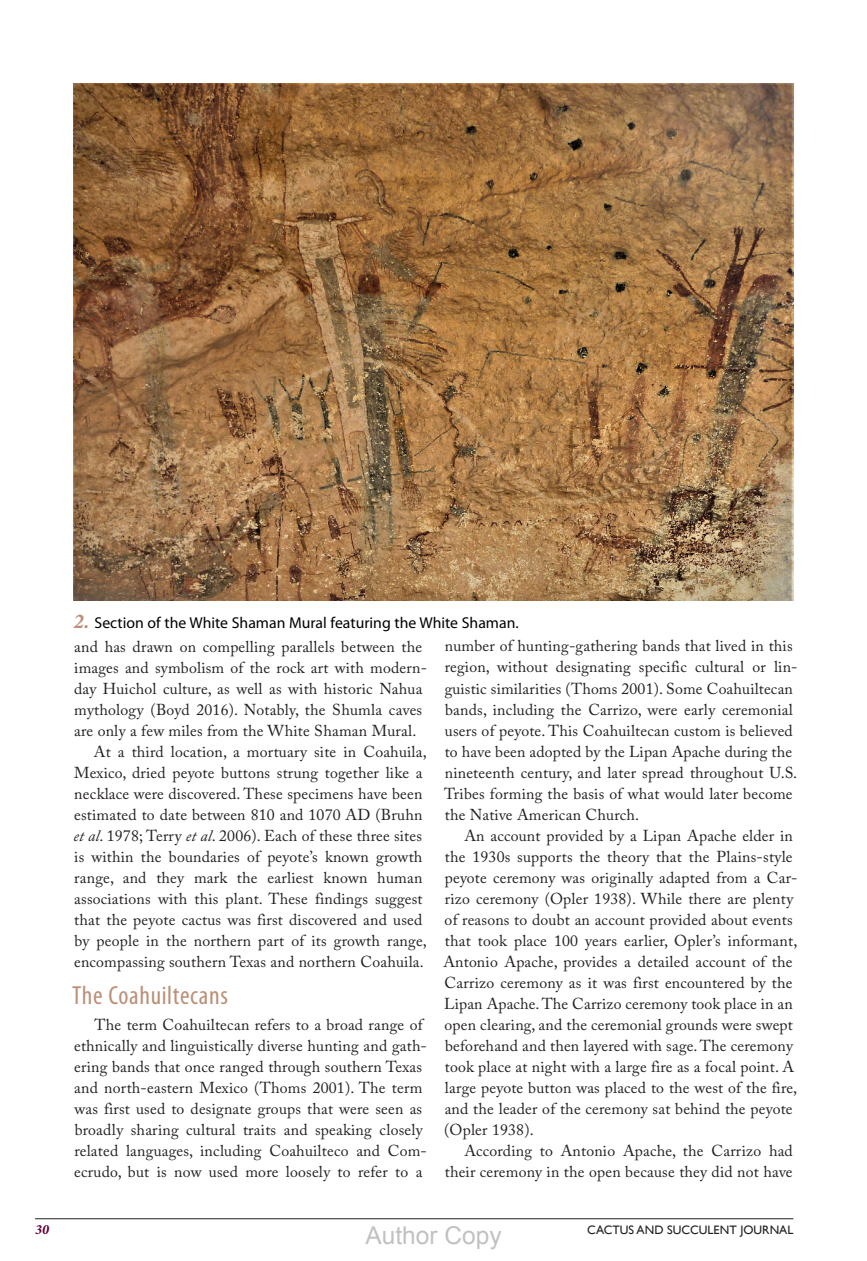
<style>
.page{position:relative;width:867px;height:1261px;background:#fff}
.page>*{position:absolute;margin:0;border:0;box-sizing:border-box;transform-origin:0 0}
._0_Head_1{font:condensed 26.25px "Myriad Pro";letter-spacing:.025em;color:#bb9077}
.t1{font:24.5px "Arial";color:rgb(0 0 0/.25)}
.Body_Text{font:15.75px/21px "Adobe Caslon Pro";letter-spacing:.015em;color:#231f20}
.Captions{font:15.75px "Myriad Pro";color:#000}
.Folios{font:italic 700 14px "Minion Pro";color:#640037}
.Folios-2{font:12.25px "Gill Sans";color:#231f20}
.s1{font-family:"Minion Pro";font-weight:700;font-style:italic;font-size:21px;color:#bb9077}
.s2{font-style:italic}
</style>
<div class="page">
<hr style="left:35px;top:1217px;width:758px;height:1px;background:#231f20">
<img style="left:73px;top:83px;width:720px;height:517px">
<p class="Captions" style="left:74px;top:613px;width:446px"><span class="s1">2.</span> Section of the White Shaman Mural featuring the White Shaman.</p>
<p class="Body_Text" style="left:74px;top:635px;width:354px">and has drawn on compelling parallels between the images and symbolism of the rock art with modern&shy;day Huichol culture, as well as with historic Nahua mythology (Boyd 2016). Notably, the Shumla caves are only a few miles from the White Shaman Mural.</p>
<p class="Body_Text" style="left:73px;top:740px;width:355px;text-indent:20px">At a third location, a mortuary site in Coahuila, Mexico, dried peyote buttons strung together like a necklace were discovered. These specimens have been estimated to date between 810 and 1070 AD (Bruhn <span class="s2">et al</span>. 1978; Terry <span class="s2">et al</span>. 2006). Each of these three sites is within the boundaries of peyote’s known growth range, and they mark the earliest known human associations with this plant. These findings suggest that the peyote cactus was first discovered and used by people in the northern part of its growth range, encompassing southern Texas and northern Coahuila.</p>
<p class="_0_Head_1" style="left:72px;top:978px;width:157px">The Coahuiltecans</p>
<p class="Body_Text" style="left:74px;top:1013px;width:354px;text-indent:20px">The term Coahuiltecan refers to a broad range of ethnically and linguistically diverse hunting and gath&shy;ering bands that once ranged through southern Texas and north-eastern Mexico (Thoms 2001). The term was first used to designate groups that were seen as broadly sharing cultural traits and speaking closely related languages, including Coahuilteco and Com&shy;ecrudo, but is now used more loosely to refer to a</p>
<p class="Body_Text" style="left:444px;top:635px;width:355px">number of hunting-gathering bands that lived in this region, without designating specific cultural or lin&shy;guistic similarities (Thoms 2001). Some Coahuiltecan bands, including the Carrizo, were early ceremonial users of peyote. This Coahuiltecan custom is believed to have been adopted by the Lipan Apache during the nineteenth century, and later spread throughout U.S.<br>Tribes forming the basis of what would later become the Native American Church.</p>
<p class="Body_Text" style="left:443px;top:824px;width:355px;text-indent:21px">An account provided by a Lipan Apache elder in the 1930s supports the theory that the Plains-style peyote ceremony was originally adapted from a Car&shy;rizo ceremony (Opler 1938). While there are plenty of reasons to doubt an account provided about events that took place 100 years earlier, Opler’s informant, Antonio Apache, provides a detailed account of the Carrizo ceremony as it was first encountered by the Lipan Apache. The Carrizo ceremony took place in an open clearing, and the ceremonial grounds were swept beforehand and then layered with sage. The ceremony took place at night with a large fire as a focal point. A large peyote button was placed to the west of the fire, and the leader of the ceremony sat behind the peyote (Opler 1938).</p>
<p class="Body_Text" style="left:444px;top:1139px;width:349px;text-align:right">According to Antonio Apache, the Carrizo had their ceremony in the open because they did not have</p>
<p class="Folios" style="left:35px;top:1218px;width:15px">30</p>
<p class="Folios-2" style="left:587px;top:1221px;width:208px">CACTUS AND SUCCULENT JOURNAL</p>
<h2 class="t1" style="left:365px;top:1218px;width:138px">Author Copy</h2>
</div>
